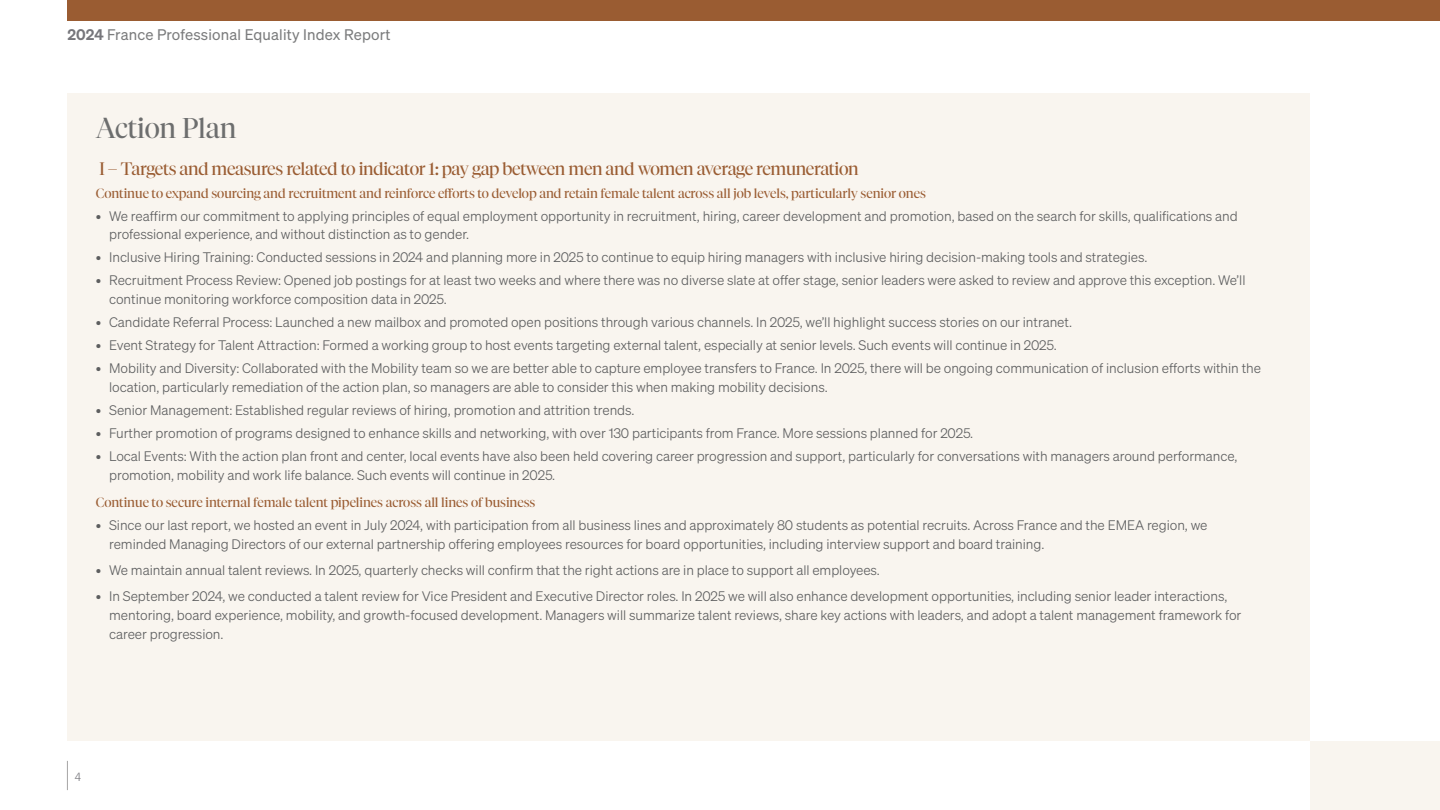
<style>
.page{position:relative;width:1440px;height:810px;background:#fff}
.page>*{position:absolute;margin:0;border:0;box-sizing:border-box;transform-origin:0 0}
.t1{font:28.5px "JPMC Tiempos";letter-spacing:-.005em;color:#6d6e6e}
.t2{font:18px "JPMC Tiempos";letter-spacing:-.02em;color:#9a5c32}
.t3{font:15px "Sons";letter-spacing:.01em;color:#7b7c7d}
.t4{font:300 13.5px/18.8px "Sons";letter-spacing:-.005em;color:#5d5e5f}
.t5{font:13.5px "JPMC Tiempos";letter-spacing:-.005em;color:#9a5c32}
.t6{font:300 12.75px "Amplitude";color:#76767b}
.s1{font-weight:600;color:#76767b}
.s2{font-weight:400}
</style>
<div class="page">
<div style="left:1310px;top:741px;width:130px;height:69px;background:#f9f5ef"></div>
<div style="left:68px;top:0;width:1372px;height:20px;background:#9a5c32"></div>
<svg style="left:67px;top:761px;width:1px;height:29px"></svg>
<div style="left:68px;top:93px;width:1242px;height:648px;background:#f9f5ef"></div>
<p class="t3" style="left:68px;top:26px;width:325px"><span class="s1">2024</span> France Professional Equality Index Report</p>
<h1 class="t1" style="left:96px;top:112px;width:142px">Action Plan</h1>
<h2 class="t2" style="left:99px;top:158px;width:761px">I – Targets and measures related to indicator 1: pay gap between men and women average remuneration</h2>
<p class="t5" style="left:96px;top:185px;width:832px">Continue to expand sourcing and recruitment and reinforce efforts to develop and retain female talent across all job levels, particularly senior ones</p>
<p class="t4" style="left:109px;top:206px;width:1130px;text-indent:-14px"><span class="s2">•</span> We reaffirm our commitment to applying principles of equal employment opportunity in recruitment, hiring, career development and promotion, based on the search for skills, qualifications and professional experience, and without distinction as to gender.</p>
<p class="t4" style="left:96px;top:248px;width:1053px"><span class="s2">•</span> Inclusive Hiring Training: Conducted sessions in 2024 and planning more in 2025 to continue to equip hiring managers with inclusive hiring decision-making tools and strategies.</p>
<p class="t4" style="left:109px;top:271px;width:1138px;text-indent:-14px"><span class="s2">•</span> Recruitment Process Review: Opened job postings for at least two weeks and where there was no diverse slate at offer stage, senior leaders were asked to review and approve this exception. We’ll continue monitoring workforce composition data in 2025.</p>
<p class="t4" style="left:96px;top:313px;width:978px"><span class="s2">•</span> Candidate Referral Process: Launched a new mailbox and promoted open positions through various channels. In 2025, we’ll highlight success stories on our intranet.</p>
<p class="t4" style="left:96px;top:336px;width:963px"><span class="s2">•</span> Event Strategy for Talent Attraction: Formed a working group to host events targeting external talent, especially at senior levels. Such events will continue in 2025.</p>
<p class="t4" style="left:109px;top:359px;width:1153px;text-indent:-14px"><span class="s2">•</span> Mobility and Diversity: Collaborated with the Mobility team so we are better able to capture employee transfers to France. In 2025, there will be ongoing communication of inclusion efforts within the location, particularly remediation of the action plan, so managers are able to consider this when making mobility decisions.</p>
<p class="t4" style="left:96px;top:400px;width:540px"><span class="s2">•</span> Senior Management: Established regular reviews of hiring, promotion and attrition trends.</p>
<p class="t4" style="left:96px;top:423px;width:879px"><span class="s2">•</span> Further promotion of programs designed to enhance skills and networking, with over 130 participants from France. More sessions planned for 2025.</p>
<p class="t4" style="left:109px;top:446px;width:1130px;text-indent:-14px"><span class="s2">•</span> Local Events: With the action plan front and center, local events have also been held covering career progression and support, particularly for conversations with managers around performance, promotion, mobility and work life balance. Such events will continue in 2025.</p>
<p class="t5" style="left:96px;top:495px;width:441px">Continue to secure internal female talent pipelines across all lines of business</p>
<p class="t4" style="left:109px;top:516px;width:1100px;text-indent:-14px"><span class="s2">•</span> Since our last report, we hosted an event in July 2024, with participation from all business lines and approximately 80 students as potential recruits. Across France and the EMEA region, we reminded Managing Directors of our external partnership offering employees resources for board opportunities, including interview support and board training.</p>
<p class="t4" style="left:96px;top:561px;width:786px"><span class="s2">•</span> We maintain annual talent reviews. In 2025, quarterly checks will confirm that the right actions are in place to support all employees.</p>
<p class="t4" style="left:109px;top:587px;width:1134px;text-indent:-14px"><span class="s2">•</span> In September 2024, we conducted a talent review for Vice President and Executive Director roles. In 2025 we will also enhance development opportunities, including senior leader interactions, mentoring, board experience, mobility, and growth-focused development. Managers will summarize talent reviews, share key actions with leaders, and adopt a talent management framework for career progression.</p>
<p class="t6" style="left:74px;top:768px;width:8px">4</p>
</div>
